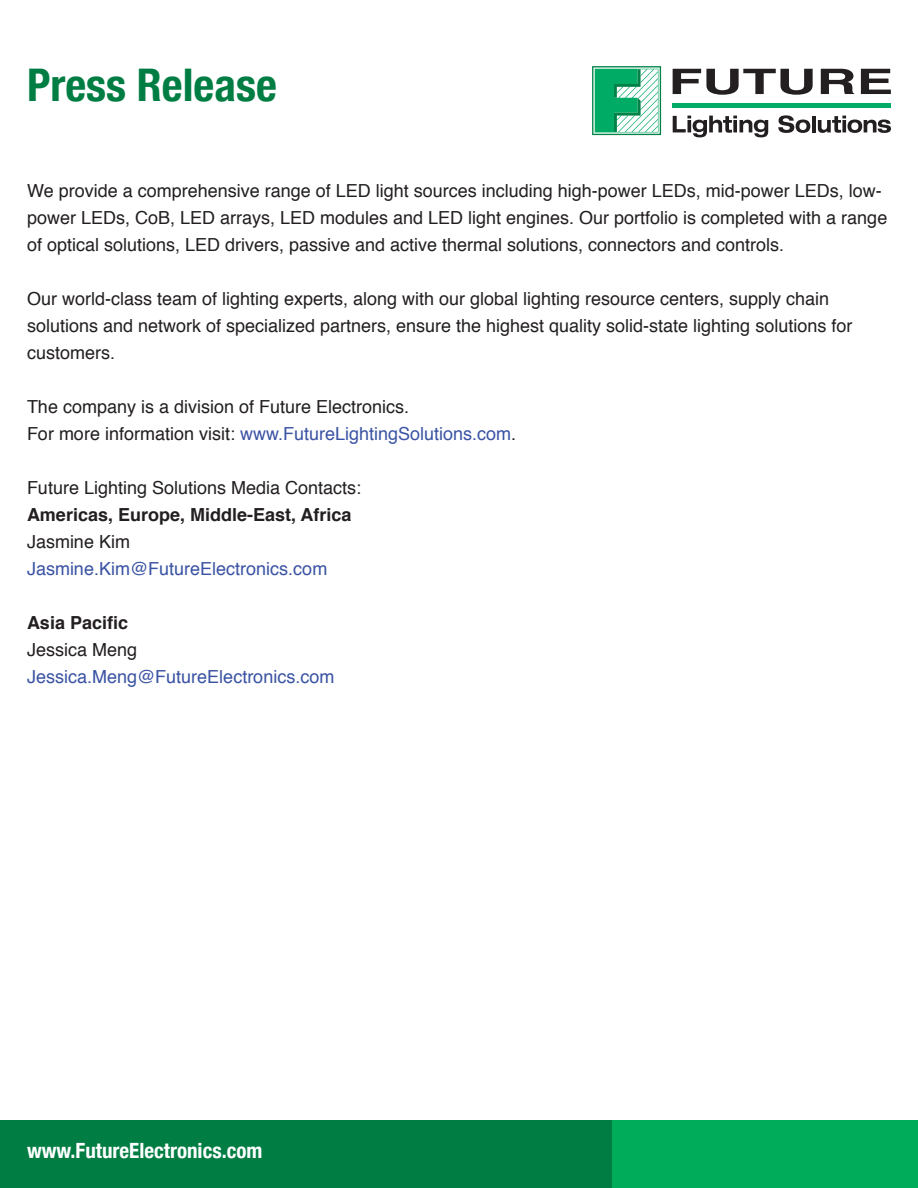
<style>
.page{position:relative;width:918px;height:1188px;background:#fff}
.page>*{position:absolute;margin:0;border:0;box-sizing:border-box;transform-origin:0 0}
.t1{font:700 condensed 45px "Helvetica Neue";color:#007d43}
.t2{font:700 condensed 21px "Helvetica Neue";color:#fff}
.t3{font:18px/27px "Helvetica";color:#231f20}
.t4{font:18px "Helvetica";color:#3a53a3}
.t5{font:700 18px "Helvetica";color:#231f20}
.s1{color:#231f20}
</style>
<div class="page">
<div style="left:611px;top:1121px;width:307px;height:67px;background:#00ac5a"></div>
<div style="left:0;top:1121px;width:612px;height:67px;background:#007d43"></div>
<hr style="left:673px;top:104px;width:218px;height:4px;background:#00ab66">
<svg style="left:673px;top:69px;width:140px;height:26px"></svg>
<svg style="left:821px;top:69px;width:33px;height:25px"></svg>
<svg style="left:861px;top:69px;width:30px;height:25px"></svg>
<svg style="left:592px;top:66px;width:69px;height:69px"></svg>
<svg style="left:673px;top:116px;width:95px;height:21px"></svg>
<svg style="left:778px;top:115px;width:32px;height:18px"></svg>
<hr style="left:812px;top:116px;width:3px;height:16px;background:#231f20">
<svg style="left:818px;top:116px;width:73px;height:17px"></svg>
<p class="t1" style="left:27px;top:47px;width:251px">Press Release</p>
<p class="t3" style="left:27px;top:178px;width:862px">We provide a comprehensive range of LED light sources including high-power LEDs, mid-power LEDs, low&shy;power LEDs, CoB, LED arrays, LED modules and LED light engines. Our portfolio is completed with a range of optical solutions, LED drivers, passive and active thermal solutions, connectors and controls.</p>
<p class="t3" style="left:27px;top:286px;width:827px">Our world-class team of lighting experts, along with our global lighting resource centers, supply chain solutions and network of specialized partners, ensure the highest quality solid-state lighting solutions for customers.</p>
<p class="t3" style="left:27px;top:394px;width:384px">The company is a division of Future Electronics.</p>
<p class="t4" style="left:27px;top:420px;width:491px"><span class="s1">For more information visit:</span> www.FutureLightingSolutions.com<span class="s1">.</span></p>
<p class="t3" style="left:27px;top:475px;width:336px">Future Lighting Solutions Media Contacts:</p>
<p class="t5" style="left:27px;top:500px;width:326px">Americas, Europe, Middle-East, Africa</p>
<p class="t3" style="left:27px;top:529px;width:105px">Jasmine Kim</p>
<p class="t4" style="left:27px;top:555px;width:302px">Jasmine.Kim@FutureElectronics.com</p>
<p class="t5" style="left:27px;top:608px;width:103px">Asia Pacific</p>
<p class="t3" style="left:27px;top:637px;width:112px">Jessica Meng</p>
<p class="t4" style="left:27px;top:663px;width:309px">Jessica.Meng@FutureElectronics.com</p>
<p class="t2" style="left:27px;top:1133px;width:237px">www.FutureElectronics.com</p>
</div>
